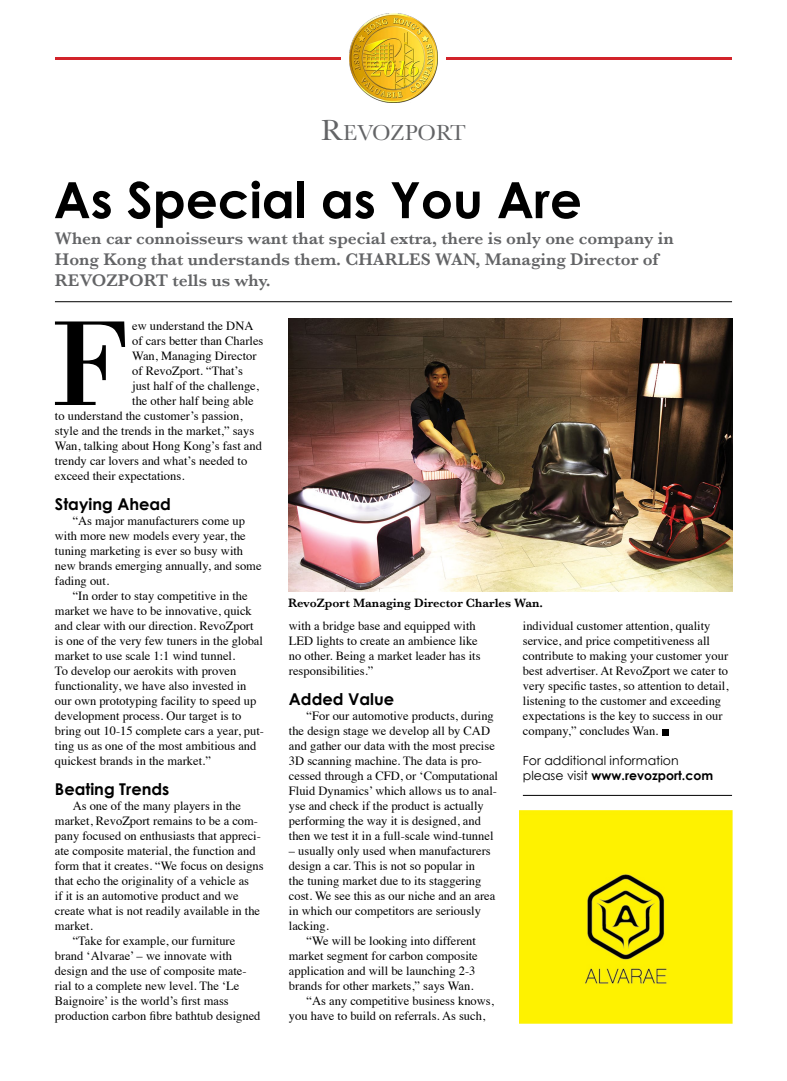
<style>
.page{position:relative;width:787px;height:1081px;background:#fff}
.page>*{position:absolute;margin:0;border:0;box-sizing:border-box;transform-origin:0 0}
.t1{font:700 50px "Century Gothic";color:#000}
.t2{font:22.5px "Baskerville";color:#636466}
.t3{font:600 17.5px/21px "Baskerville";color:#636466}
.t4{font:700 16.25px "Century Gothic";color:#000}
.t5{font:12.5px/15px "Times";color:#000}
.t6{font:12.5px/15px "Century Gothic";color:#000}
.t7{font:600 12.5px "Baskerville";color:#000}
.s1{font-size:30px}
.s2{font-weight:700}
</style>
<div class="page">
<hr style="left:55px;top:301px;width:677px;height:1px;background:#000">
<svg style="left:55px;top:321px;width:70px;height:84px"></svg>
<hr style="left:523px;top:795px;width:209px;height:1px;background:#000">
<div style="left:662px;top:729px;width:7px;height:6px;background:#000"></div>
<hr style="left:55px;top:57px;width:285px;height:2px;background:#d2232a">
<hr style="left:446px;top:57px;width:286px;height:2px;background:#d2232a">
<img style="left:349px;top:14px;width:89px;height:88px">
<img style="left:288px;top:318px;width:444px;height:273px">
<img style="left:519px;top:810px;width:213px;height:213px">
<h2 class="t2" style="left:321px;top:119px;width:146px"><span class="s1">R</span>EVOZPORT</h2>
<h1 class="t1" style="left:54px;top:169px;width:529px">As Special as You Are</h1>
<h3 class="t3" style="left:55px;top:228px;width:620px">When car connoisseurs want that special extra, there is only one company in<br>Hong Kong that understands them. CHARLES WAN, Managing Director of<br>REVOZPORT tells us why.</h3>
<p class="t5" style="left:132px;top:317px;width:123px">ew understand the DNA</p>
<p class="t5" style="left:132px;top:332px;width:133px">of cars better than Charles</p>
<p class="t5" style="left:132px;top:347px;width:126px">Wan, Managing Director</p>
<p class="t5" style="left:132px;top:362px;width:112px">of RevoZport. “That’s</p>
<p class="t5" style="left:132px;top:377px;width:128px">just half of the challenge,</p>
<p class="t5" style="left:132px;top:392px;width:123px">the other half being able</p>
<p class="t5" style="left:55px;top:407px;width:189px">to understand the customer’s passion,</p>
<p class="t5" style="left:55px;top:422px;width:201px">style and the trends in the market,” says</p>
<p class="t5" style="left:55px;top:437px;width:208px">Wan, talking about Hong Kong’s fast and</p>
<p class="t5" style="left:55px;top:452px;width:194px">trendy car lovers and what’s needed to</p>
<p class="t5" style="left:55px;top:467px;width:131px">exceed their expectations.</p>
<h3 class="t4" style="left:55px;top:494px;width:118px">Staying Ahead</h3>
<p class="t5" style="left:55px;top:512px;width:208px;text-indent:18px">“As major manufacturers come up with more new models every year, the tuning marketing is ever so busy with new brands emerging annually, and some fading out.</p>
<p class="t5" style="left:55px;top:587px;width:211px;text-indent:18px">“In order to stay competitive in the market we have to be innovative, quick and clear with our direction. RevoZport is one of the very few tuners in the global market to use scale 1:1 wind tunnel.<br>To develop our aerokits with proven functionality, we have also invested in our own prototyping facility to speed up development process. Our target is to bring out 10-15 complete cars a year, put&shy;ting us as one of the most ambitious and quickest brands in the market.”</p>
<h3 class="t4" style="left:55px;top:779px;width:116px">Beating Trends</h3>
<p class="t5" style="left:73px;top:797px;width:170px">As one of the many players in the</p>
<p class="t5" style="left:55px;top:812px;width:205px">market, RevoZport remains to be a com-</p>
<p class="t5" style="left:55px;top:827px;width:207px">pany focused on enthusiasts that appreci-</p>
<p class="t5" style="left:55px;top:842px;width:202px">ate composite material, the function and</p>
<p class="t5" style="left:55px;top:857px;width:210px">form that it creates. “We focus on designs</p>
<p class="t5" style="left:55px;top:872px;width:196px">that echo the originality of a vehicle as</p>
<p class="t5" style="left:55px;top:887px;width:185px">if it is an automotive product and we</p>
<p class="t5" style="left:55px;top:902px;width:207px">create what is not readily available in the</p>
<p class="t5" style="left:55px;top:917px;width:39px">market.</p>
<p class="t5" style="left:73px;top:932px;width:164px">“Take for example, our furniture</p>
<p class="t5" style="left:55px;top:947px;width:179px">brand ‘Alvarae’ – we innovate with</p>
<p class="t5" style="left:55px;top:962px;width:193px">design and the use of composite mate-</p>
<p class="t5" style="left:55px;top:977px;width:186px">rial to a complete new level. The ‘Le</p>
<p class="t5" style="left:55px;top:992px;width:175px">Baignoire’ is the world’s first mass</p>
<p class="t5" style="left:55px;top:1007px;width:207px">production carbon fibre bathtub designed</p>
<p class="t7" style="left:288px;top:594px;width:256px">RevoZport Managing Director Charles Wan.</p>
<p class="t5" style="left:289px;top:617px;width:193px">with a bridge base and equipped with<br>LED lights to create an ambience like no other. Being a market leader has its responsibilities.”</p>
<h3 class="t4" style="left:289px;top:689px;width:107px">Added Value</h3>
<p class="t5" style="left:289px;top:707px;width:211px;text-indent:18px">“For our automotive products, during the design stage we develop all by CAD and gather our data with the most precise 3D scanning machine. The data is pro&shy;cessed through a CFD, or ‘Computational Fluid Dynamics’ which allows us to anal&shy;yse and check if the product is actually performing the way it is designed, and then we test it in a full-scale wind-tunnel</p>
<p class="t5" style="left:289px;top:842px;width:203px">– usually only used when manufacturers</p>
<p class="t5" style="left:289px;top:857px;width:188px">design a car. This is not so popular in</p>
<p class="t5" style="left:289px;top:872px;width:194px">the tuning market due to its staggering</p>
<p class="t5" style="left:289px;top:887px;width:208px">cost. We see this as our niche and an area</p>
<p class="t5" style="left:289px;top:902px;width:193px">in which our competitors are seriously</p>
<p class="t5" style="left:289px;top:917px;width:41px">lacking.</p>
<p class="t5" style="left:306px;top:932px;width:171px">“We will be looking into different</p>
<p class="t5" style="left:289px;top:947px;width:190px">market segment for carbon composite</p>
<p class="t5" style="left:289px;top:962px;width:188px">application and will be launching 2-3</p>
<p class="t5" style="left:289px;top:977px;width:186px">brands for other markets,” says Wan.</p>
<p class="t5" style="left:306px;top:992px;width:189px">“As any competitive business knows,</p>
<p class="t5" style="left:289px;top:1007px;width:198px">you have to build on referrals. As such,</p>
<p class="t5" style="left:523px;top:617px;width:207px">individual customer attention, quality service, and price competitiveness all contribute to making your customer your best advertiser. At RevoZport we cater to very specific tastes, so attention to detail, listening to the customer and exceeding expectations is the key to success in our company,” concludes Wan.</p>
<p class="t6" style="left:523px;top:753px;width:192px">For additional information please visit <span class="s2">www.revozport.com</span></p>
</div>
